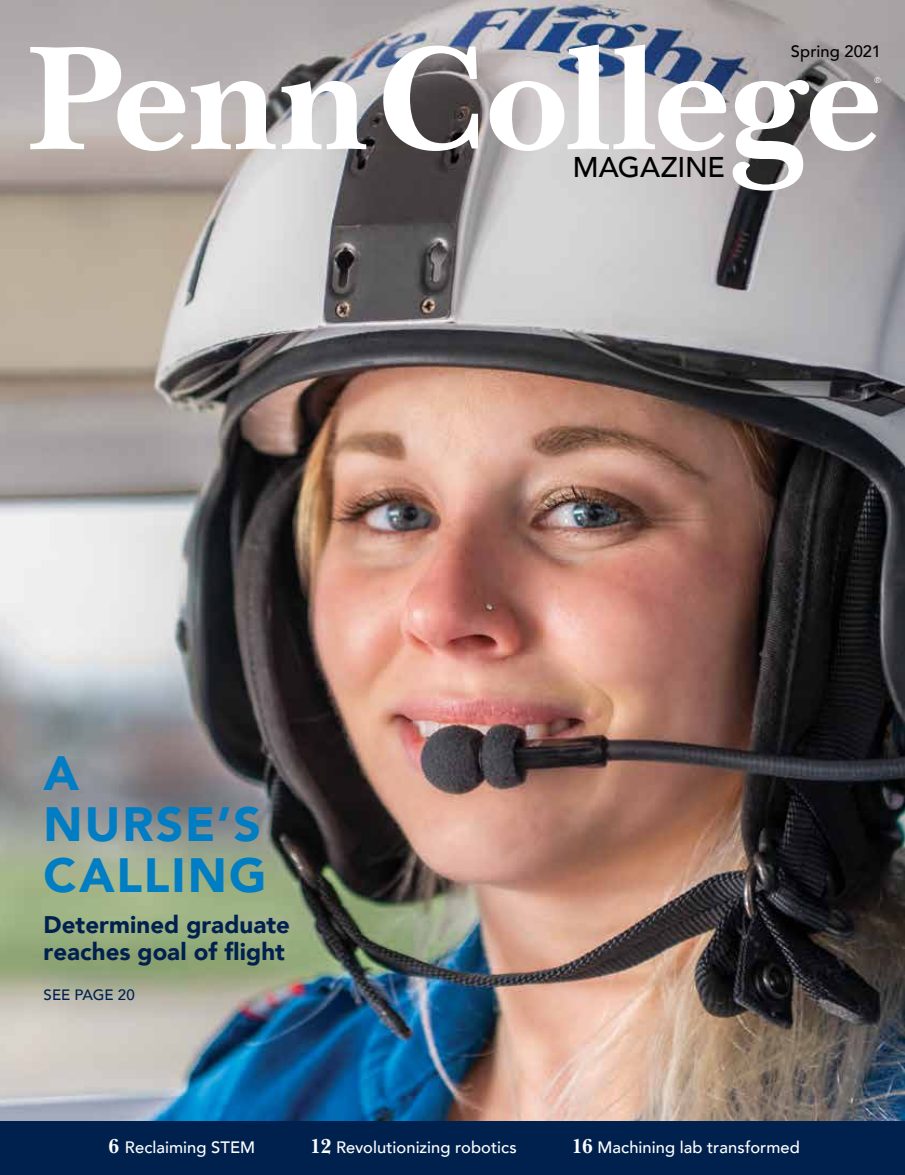
<style>
.page{position:relative;width:905px;height:1175px;background:#fff}
.page>*{position:absolute;margin:0;border:0;box-sizing:border-box;transform-origin:0 0}
.t1{font:900 48px/51px "Avenir";letter-spacing:.045em;color:#007dc3}
.t2{font:500 28.5px "Avenir";letter-spacing:-.005em;color:#000}
.t3{font:900 24px/27px "Avenir";color:#00214e}
.t4{font:500 16.5px "Avenir";letter-spacing:.005em;color:#fff}
.t5{font:500 16.5px "Avenir";letter-spacing:.005em;color:#000}
.t6{font:500 15px "Avenir";color:#00214e}
.t7{font:7.5px "News Gothic Std";color:#fff}
.s1{font-family:"New Baskerville";font-weight:700;font-size:21px}
</style>
<div class="page">
<img style="left:0;top:0;width:904px;height:1121px">
<div style="left:0;top:1121px;width:904px;height:53px;background:#00214e"></div>
<svg style="left:30px;top:47px;width:336px;height:104px"></svg>
<svg style="left:383px;top:44px;width:494px;height:147px"></svg>
<p class="t5" style="left:791px;top:37px;width:92px">Spring 2021</p>
<h2 class="t2" style="left:573px;top:143px;width:153px">MAGAZINE</h2>
<p class="t7" style="left:874px;top:76px;width:8px">®</p>
<h1 class="t1" style="left:44px;top:746px;width:224px">A<br>NURSE’S<br>CALLING</h1>
<h3 class="t3" style="left:44px;top:910px;width:248px">Determined graduate reaches goal of flight</h3>
<p class="t6" style="left:44px;top:982px;width:93px">SEE PAGE 20</p>
<p class="t4" style="left:109px;top:1133px;width:148px"><span class="s1">6</span> Reclaiming STEM</p>
<p class="t4" style="left:310px;top:1133px;width:208px"><span class="s1">12</span> Revolutionizing robotics</p>
<p class="t4" style="left:572px;top:1133px;width:229px"><span class="s1">16</span> Machining lab transformed</p>
</div>
